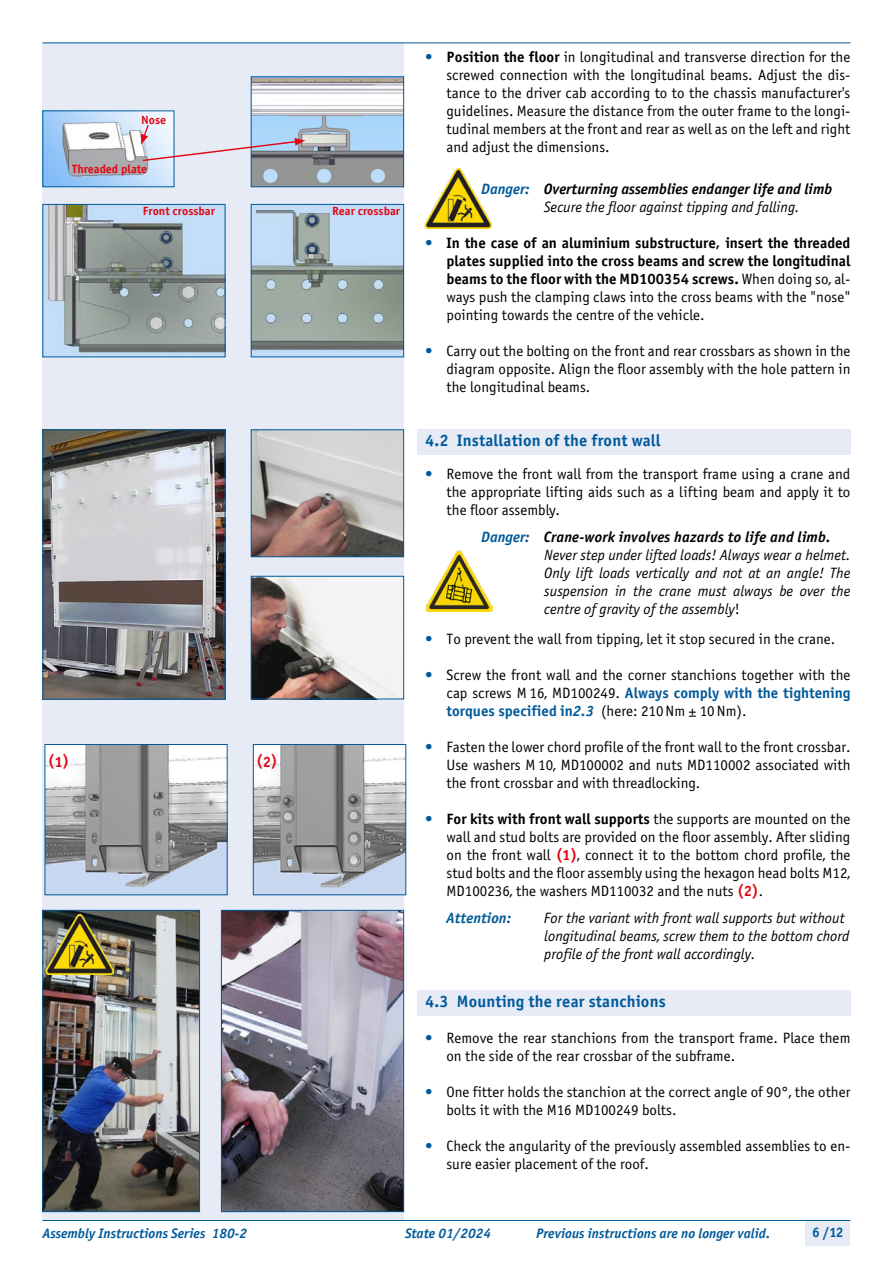
<style>
.page{position:relative;width:893px;height:1263px;background:#fff}
.page>*{position:absolute;margin:0;border:0;box-sizing:border-box;transform-origin:0 0}
.t1{font:16.5px "Officina Sans Bold ITC";letter-spacing:.01em;color:#005a9a}
.t2{font:15px/18px "Officina Sans Book ITC";color:#000;text-align:justify}
.t3{font:italic 15px/18px "Officina Sans Book ITC";color:#000;text-align:justify}
.t4{font:15px/18px "Officina Sans Bold ITC";color:#000;text-align:justify}
.t5{font:italic 15px "Officina Sans Bold ITC";color:#000}
.t6{font:15px/18px "Officina Sans Bold ITC";color:#005a9a}
.t7{font:italic 15px "Officina Sans Bold ITC";color:#005a9a}
.t8{font:15px "Officina Sans Bold ITC";color:#e30613}
.t9{font:italic 13.8px "Officina Sans Bold ITC";color:#005a9a}
.t10{font:13.8px "Officina Sans Bold ITC";color:#005a9a}
.t11{font:12px "Officina Sans Bold ITC";color:#e30613}
.s1{color:#005a9a}
.s2{font-family:"Officina Sans Bold ITC"}
.s3{font-family:"Officina Sans Book ITC";color:#005a9a}
.s4{font-family:"Officina Sans Book ITC"}
.s5{font-style:normal}
.s6{font-family:"Officina Sans Book ITC";color:#000}
.s7{font-style:italic}
.s8{font-family:"Officina Sans Bold ITC";color:#e30613}
</style>
<div class="page">
<div style="left:43px;top:42px;width:361px;height:1178px;background:#e6ebf6"></div>
<div style="left:806px;top:1220px;width:44px;height:26px;background:#e6ebf6"></div>
<hr style="left:43px;top:1220px;width:807px;height:1px;background:#005a9a">
<hr style="left:43px;top:43px;width:807px;height:1px;background:#005a9a">
<div style="left:417px;top:990px;width:433px;height:25px;background:#e6ebf6"></div>
<div style="left:417px;top:429px;width:433px;height:26px;background:#e6ebf6"></div>
<img style="left:425px;top:551px;width:68px;height:60px">
<img style="left:45px;top:431px;width:178px;height:266px">
<div style="left:43px;top:429px;width:182px;height:270px;border:1px solid #005a9a"></div>
<img style="left:253px;top:431px;width:149px;height:124px">
<div style="left:251px;top:429px;width:153px;height:128px;border:1px solid #005a9a"></div>
<img style="left:253px;top:578px;width:149px;height:119px">
<div style="left:251px;top:576px;width:153px;height:123px;border:1px solid #005a9a"></div>
<img style="left:45px;top:912px;width:153px;height:298px">
<div style="left:43px;top:910px;width:157px;height:302px;border:1px solid #005a9a"></div>
<img style="left:223px;top:912px;width:179px;height:298px">
<div style="left:221px;top:910px;width:183px;height:302px;border:1px solid #005a9a"></div>
<img style="left:46px;top:915px;width:67px;height:59px">
<img style="left:45px;top:113px;width:127px;height:72px">
<div style="left:43px;top:111px;width:131px;height:76px;border:1px solid #005a9a"></div>
<img style="left:253px;top:79px;width:149px;height:106px">
<div style="left:251px;top:77px;width:153px;height:110px;border:1px solid #005a9a"></div>
<img style="left:424px;top:169px;width:68px;height:59px">
<img style="left:45px;top:206px;width:178px;height:149px">
<img style="left:253px;top:206px;width:149px;height:149px">
<div style="left:251px;top:204px;width:153px;height:153px;border:1px solid #005a9a"></div>
<svg style="left:141px;top:123px;width:164px;height:39px"></svg>
<img style="left:47px;top:746px;width:178px;height:147px">
<div style="left:45px;top:744px;width:182px;height:151px;border:1px solid #005a9a"></div>
<img style="left:255px;top:746px;width:149px;height:147px">
<div style="left:253px;top:744px;width:153px;height:151px;border:1px solid #005a9a"></div>
<p class="t11" style="left:141px;top:112px;width:27px">Nose</p>
<p class="t11" style="left:72px;top:162px;width:76px">Threaded plate</p>
<p class="t11" style="left:143px;top:203px;width:74px">Front crossbar</p>
<p class="t11" style="left:332px;top:203px;width:69px">Rear crossbar</p>
<p class="t8" style="left:48px;top:751px;width:23px">(1)</p>
<p class="t8" style="left:256px;top:751px;width:23px">(2)</p>
<p class="t2" style="left:446px;top:48px;width:405px;text-indent:-21px"><span class="s1">•</span> <span class="s2">Position the floor</span> in longitudinal and transverse direction for the screwed connection with the longitudinal beams. Adjust the dis&shy;tance to the driver cab according to to the chassis manufacturer's guidelines. Measure the distance from the outer frame to the longi&shy;tudinal members at the front and rear as well as on the left and right and adjust the dimensions.</p>
<p class="t5" style="left:481px;top:180px;width:353px"><span class="s1">Danger:</span> Overturning assemblies endanger life and limb</p>
<p class="t3" style="left:544px;top:198px;width:257px">Secure the floor against tipping and falling.</p>
<p class="t4" style="left:446px;top:234px;width:405px;text-indent:-21px"><span class="s3">•</span> In the case of an aluminium substructure, insert the threaded plates supplied into the cross beams and screw the longitudinal beams to the floor with the MD100354 screws. <span class="s4">When doing so, al-</span></p>
<p class="t2" style="left:446px;top:288px;width:405px">ways push the clamping claws into the cross beams with the "nose" pointing towards the centre of the vehicle.</p>
<p class="t2" style="left:446px;top:342px;width:405px;text-indent:-21px"><span class="s1">•</span> Carry out the bolting on the front and rear crossbars as shown in the diagram opposite. Align the floor assembly with the hole pattern in the longitudinal beams.</p>
<p class="t1" style="left:425px;top:430px;width:237px">4.2 Installation of the front wall</p>
<p class="t2" style="left:446px;top:465px;width:405px;text-indent:-21px"><span class="s1">•</span> Remove the front wall from the transport frame using a crane and the appropriate lifting aids such as a lifting beam and apply it to the floor assembly.</p>
<p class="t5" style="left:481px;top:528px;width:351px"><span class="s1">Danger:</span> Crane-work involves hazards to life and limb.</p>
<p class="t3" style="left:544px;top:546px;width:308px">Never step under lifted loads! Always wear a helmet.<br>Only lift loads vertically and not at an angle! The suspension in the crane must always be over the centre of gravity of the assembly<span class="s5">!</span></p>
<p class="t2" style="left:425px;top:630px;width:412px"><span class="s1">•</span> To prevent the wall from tipping, let it stop secured in the crane.</p>
<p class="t2" style="left:425px;top:666px;width:427px"><span class="s1">•</span> Screw the front wall and the corner stanchions together with the</p>
<p class="t6" style="left:446px;top:684px;width:405px"><span class="s6">cap screws M 16, MD100249.</span> Always comply with the tightening torques specified in<span class="s7">2.3</span> <span class="s6">(here: 210Nm ± 10Nm).</span></p>
<p class="t2" style="left:446px;top:738px;width:405px;text-indent:-21px"><span class="s1">•</span> Fasten the lower chord profile of the front wall to the front crossbar.<br>Use washers M 10, MD100002 and nuts MD110002 associated with the front crossbar and with threadlocking.</p>
<p class="t4" style="left:425px;top:810px;width:427px"><span class="s3">•</span> For kits with front wall supports <span class="s4">the supports are mounted on the</span></p>
<p class="t2" style="left:446px;top:828px;width:405px">wall and stud bolts are provided on the floor assembly. After sliding on the front wall <span class="s8">(1)</span>, connect it to the bottom chord profile, the stud bolts and the floor assembly using the hexagon head bolts M12, MD100236, the washers MD110032 and the nuts <span class="s8">(2)</span>.</p>
<p class="t7" style="left:446px;top:909px;width:66px">Attention:</p>
<p class="t3" style="left:544px;top:909px;width:307px;text-align:left">For the variant with front wall supports but without longitudinal beams, screw them to the bottom chord profile of the front wall accordingly.</p>
<p class="t1" style="left:425px;top:991px;width:242px">4.3 Mounting the rear stanchions</p>
<p class="t2" style="left:446px;top:1029px;width:405px;text-indent:-21px"><span class="s1">•</span> Remove the rear stanchions from the transport frame. Place them on the side of the rear crossbar of the subframe.</p>
<p class="t2" style="left:446px;top:1083px;width:405px;text-indent:-21px"><span class="s1">•</span> One fitter holds the stanchion at the correct angle of 90°, the other bolts it with the M16 MD100249 bolts.</p>
<p class="t2" style="left:446px;top:1137px;width:405px;text-indent:-21px"><span class="s1">•</span> Check the angularity of the previously assembled assemblies to en&shy;sure easier placement of the roof.</p>
<p class="t9" style="left:43px;top:1225px;width:206px">Assembly Instructions Series 180-2</p>
<p class="t9" style="left:405px;top:1225px;width:88px">State 01/2024</p>
<p class="t9" style="left:536px;top:1225px;width:235px">Previous instructions are no longer valid.</p>
<p class="t10" style="left:812px;top:1224px;width:33px">6 /12</p>
</div>
